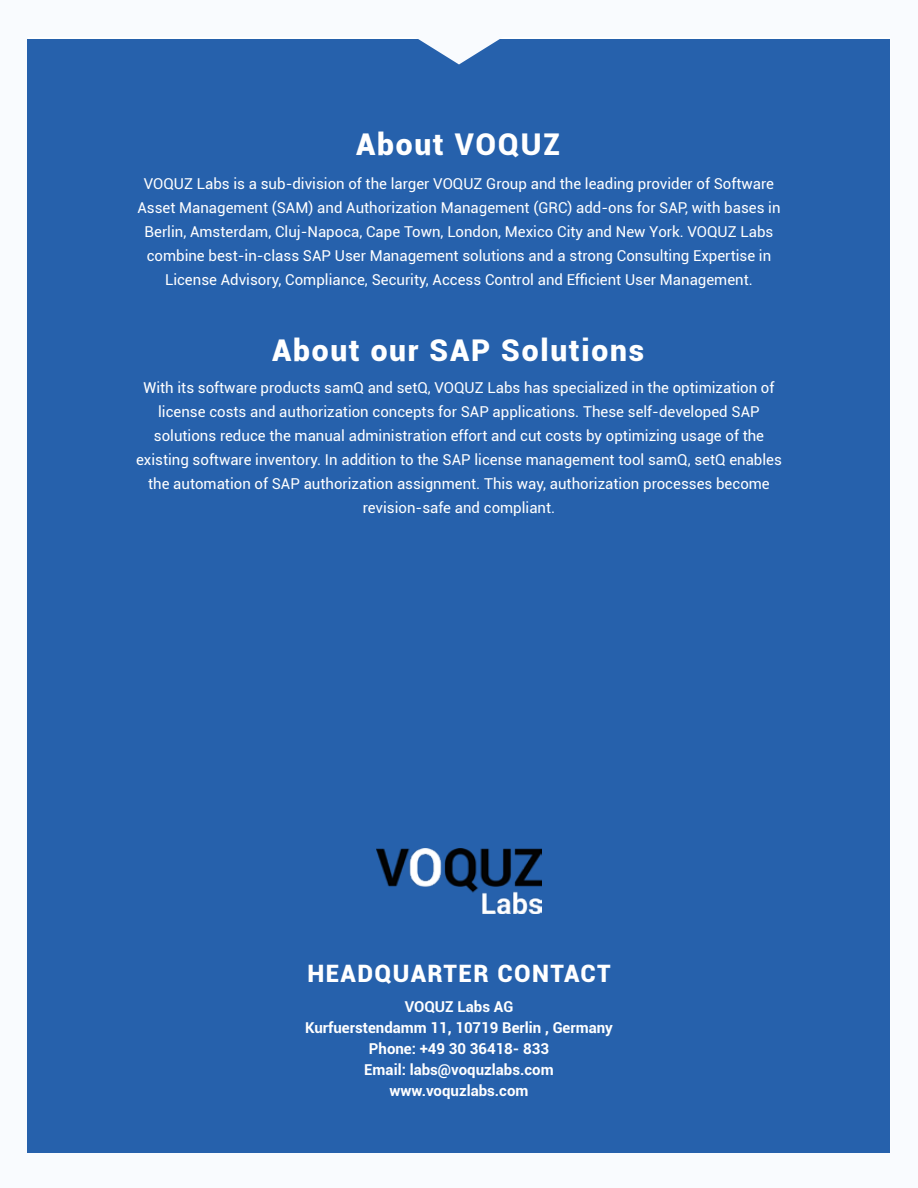
<style>
.page{position:relative;width:918px;height:1188px;background:#fff}
.page>*{position:absolute;margin:0;border:0;box-sizing:border-box;transform-origin:0 0}
.t1{font:900 30px "Roboto";letter-spacing:.06em;color:#fff}
.t2{font:900 24px "Roboto";letter-spacing:.06em;color:#fff}
.t3{font:15px/24px "Roboto";color:#fff;text-align:center}
.t4{font:700 15px/21px "Roboto";color:#fff;text-align:center}
</style>
<div class="page">
<div style="left:28px;top:39px;width:862px;height:1114px;background:#2661ac"></div>
<svg style="left:418px;top:39px;width:82px;height:25px"></svg>
<img style="left:376px;top:848px;width:166px;height:66px">
<h1 class="t1" style="left:356px;top:123px;width:205px">About VOQUZ</h1>
<p class="t3" style="left:137px;top:171px;width:645px">VOQUZ Labs is a sub-division of the larger VOQUZ Group and the leading provider of Software Asset Management (SAM) and Authorization Management (GRC) add-ons for SAP, with bases in Berlin, Amsterdam, Cluj-Napoca, Cape Town, London, Mexico City and New York. VOQUZ Labs combine best-in-class SAP User Management solutions and a strong Consulting Expertise in License Advisory, Compliance, Security, Access Control and Efficient User Management.</p>
<h1 class="t1" style="left:272px;top:329px;width:374px">About our SAP Solutions</h1>
<p class="t3" style="left:136px;top:375px;width:647px">With its software products samQ and setQ, VOQUZ Labs has specialized in the optimization of license costs and authorization concepts for SAP applications. These self-developed SAP solutions reduce the manual administration effort and cut costs by optimizing usage of the existing software inventory. In addition to the SAP license management tool samQ, setQ enables the automation of SAP authorization assignment. This way, authorization processes become revision-safe and compliant.</p>
<h2 class="t2" style="left:307px;top:956px;width:305px">HEADQUARTER CONTACT</h2>
<p class="t4" style="left:305px;top:995px;width:309px">VOQUZ Labs AG<br>Kurfuerstendamm 11, 10719 Berlin , Germany<br>Phone: +49 30 36418- 833<br>Email: labs@voquzlabs.com www.voquzlabs.com</p>
</div>
